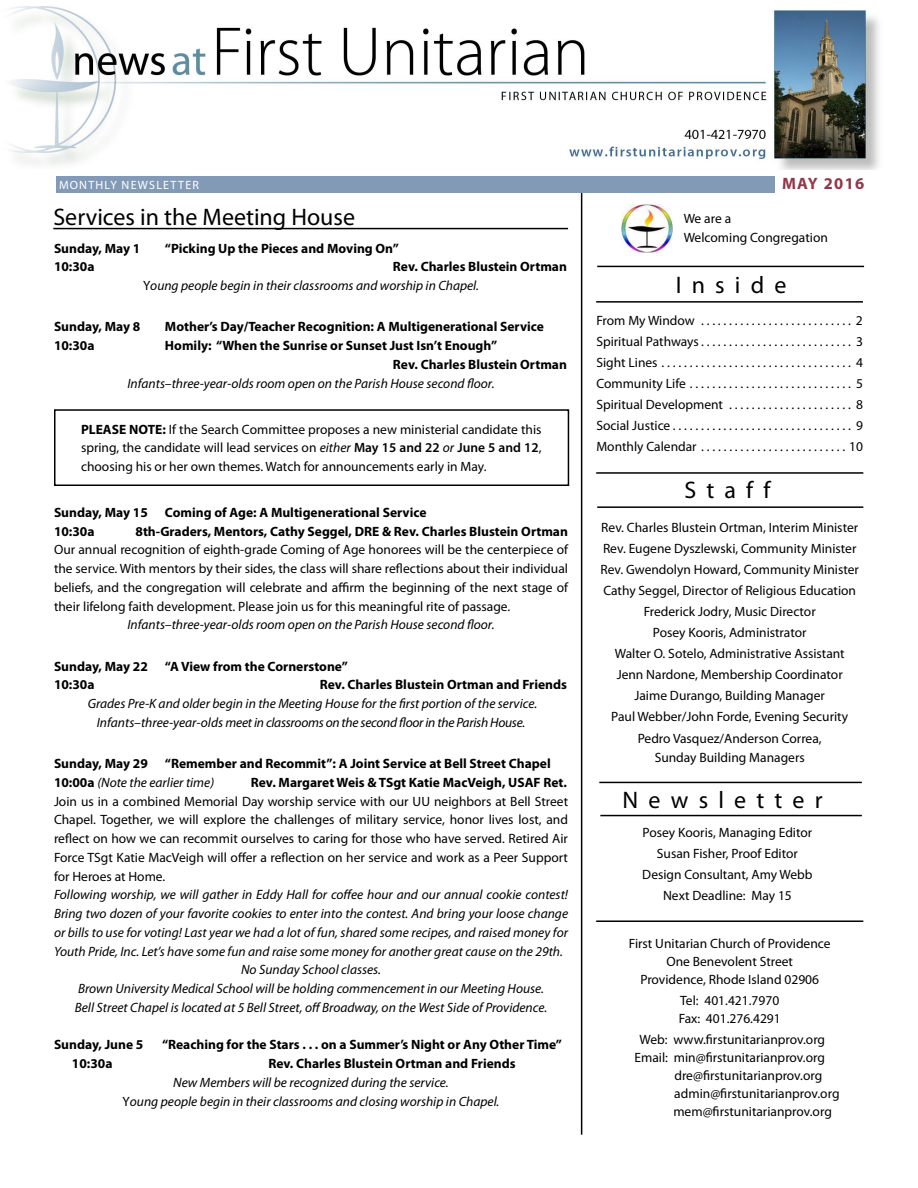
<style>
.page{position:relative;width:918px;height:1188px;background:#fff}
.page>*{position:absolute;margin:0;border:0;box-sizing:border-box;transform-origin:0 0}
.t1{font:24px "Myriad Pro";color:#000}
.t2{font:700 16.5px "Myriad Pro";letter-spacing:.08em;color:#91384a}
.t3{font:13.5px/21.1px "Myriad Pro";color:#000;text-align:center}
.t4{font:italic 13.5px/18.8px "Myriad Pro";color:#000;text-align:center}
.t5{font:700 13.5px/18.8px "Myriad Pro";color:#000}
.t6{font:12px "Myriad Pro";letter-spacing:.1em;color:#fff}
.s1{font-weight:700;font-style:normal}
.s2{font-style:normal}
.s3{font-weight:700}
.s4{font-style:italic}
.s5{font-weight:600}
.s6{font-weight:400;font-style:italic}
</style>
<div class="page">
<hr style="left:581px;top:187px;width:1px;height:948px;background:#000">
<img style="left:10px;top:6px;width:869px;height:164px">
<div style="left:56px;top:176px;width:718px;height:16px;background:#839ab7"></div>
<hr style="left:53px;top:228px;width:515px;height:1px;background:#000">
<hr style="left:596px;top:920px;width:267px;height:2px;background:#000">
<hr style="left:596px;top:472px;width:267px;height:2px;background:#000">
<hr style="left:597px;top:506px;width:266px;height:2px;background:#000">
<hr style="left:600px;top:815px;width:262px;height:1px;background:#000">
<hr style="left:599px;top:782px;width:263px;height:1px;background:#000">
<hr style="left:596px;top:301px;width:267px;height:2px;background:#000">
<hr style="left:597px;top:266px;width:267px;height:1px;background:#000">
<img style="left:622px;top:205px;width:50px;height:47px">
<div style="left:54px;top:409px;width:515px;height:77px;border:2px solid #000"></div>
<p class="t6" style="left:59px;top:177px;width:141px">MONTHLY NEWSLETTER</p>
<p class="t2" style="left:782px;top:172px;width:84px">MAY 2016</p>
<h1 class="t1" style="left:53px;top:202px;width:303px">Services in the Meeting House</h1>
<p class="t3" style="left:684px;top:209px;width:146px;line-height:18.8px;text-align:left">We are a<br>Welcoming Congregation</p>
<p class="t5" style="left:54px;top:238px;width:88px">Sunday, May 1</p>
<p class="t5" style="left:165px;top:238px;width:236px">“Picking Up the Pieces and Moving On”</p>
<p class="t5" style="left:54px;top:257px;width:42px">10:30a</p>
<p class="t4" style="left:143px;top:257px;width:425px;text-align:left;text-indent:250px"><span class="s1">Rev. Charles Blustein Ortman<br></span><span class="s2">Y</span>oung people begin in their classrooms and worship in Chapel.</p>
<p class="t5" style="left:54px;top:317px;width:88px">Sunday, May 8</p>
<p class="t5" style="left:165px;top:317px;width:380px">Mother’s Day/Teacher Recognition: A Multigenerational Service</p>
<p class="t5" style="left:54px;top:336px;width:42px">10:30a</p>
<p class="t5" style="left:393px;top:336px;width:176px;text-indent:-228px">Homily: “When the Sunrise or Sunset Just Isn’t Enough”<br>Rev. Charles Blustein Ortman</p>
<p class="t4" style="left:127px;top:373px;width:369px">Infants–three-year-olds room open on the Parish House second floor.</p>
<p class="t3" style="left:81px;top:420px;width:462px;line-height:18.8px;text-align:justify"><span class="s3">PLEASE NOTE:</span> If the Search Committee proposes a new ministerial candidate this spring, the candidate will lead services on <span class="s4">either</span> <span class="s5">May 15 and 22</span> <span class="s4">or</span> <span class="s5">June 5 and 12</span>, choosing his or her own themes. Watch for announcements early in May.</p>
<p class="t5" style="left:54px;top:503px;width:95px">Sunday, May 15</p>
<p class="t5" style="left:165px;top:503px;width:263px">Coming of Age: A Multigenerational Service</p>
<p class="t5" style="left:54px;top:521px;width:42px">10:30a</p>
<p class="t5" style="left:136px;top:521px;width:434px">8th-Graders, Mentors, Cathy Seggel, DRE &amp; Rev. Charles Blustein Ortman</p>
<p class="t3" style="left:54px;top:540px;width:516px;line-height:18.8px;text-align:justify">Our annual recognition of eighth-grade Coming of Age honorees will be the centerpiece of the service. With mentors by their sides, the class will share reflections about their individual beliefs, and the congregation will celebrate and affirm the beginning of the next stage of their lifelong faith development. Please join us for this meaningful rite of passage.</p>
<p class="t4" style="left:127px;top:615px;width:369px">Infants–three-year-olds room open on the Parish House second floor.</p>
<p class="t5" style="left:54px;top:656px;width:95px">Sunday, May 22</p>
<p class="t5" style="left:165px;top:656px;width:184px">“A View from the Cornerstone”</p>
<p class="t5" style="left:54px;top:675px;width:42px">10:30a</p>
<p class="t5" style="left:320px;top:675px;width:249px">Rev. Charles Blustein Ortman and Friends</p>
<p class="t4" style="left:88px;top:694px;width:451px">Grades Pre-K and older begin in the Meeting House for the first portion of the service.<br>Infants–three-year-olds meet in classrooms on the second floor in the Parish House.</p>
<p class="t5" style="left:54px;top:754px;width:95px">Sunday, May 29</p>
<h1 class="t1" style="left:676px;top:270px;width:112px">I n s i d e</h1>
<p class="t3" style="left:596px;top:309px;width:106px">From My Window ............................</p>
<p class="t3" style="left:856px;top:309px;width:8px">2</p>
<p class="t3" style="left:596px;top:330px;width:109px">Spiritual Pathways ...........................</p>
<p class="t3" style="left:856px;top:330px;width:8px">3</p>
<p class="t3" style="left:596px;top:351px;width:66px">Sight Lines ...................................</p>
<p class="t3" style="left:856px;top:351px;width:8px">4</p>
<p class="t3" style="left:596px;top:372px;width:94px">Community Life ..............................</p>
<p class="t3" style="left:856px;top:372px;width:8px">5</p>
<p class="t3" style="left:596px;top:393px;width:134px">Spiritual Development ......................</p>
<p class="t3" style="left:856px;top:393px;width:8px">8</p>
<p class="t3" style="left:596px;top:414px;width:81px">Social Justice ................................</p>
<p class="t3" style="left:856px;top:414px;width:8px">9</p>
<p class="t3" style="left:596px;top:435px;width:105px">Monthly Calendar ...........................</p>
<p class="t3" style="left:849px;top:435px;width:15px">10</p>
<h1 class="t1" style="left:684px;top:475px;width:88px">S t a f f</h1>
<p class="t3" style="left:600px;top:517px;width:260px">Rev. Charles Blustein Ortman, Interim Minister Rev. Eugene Dyszlewski, Community Minister Rev. Gwendolyn Howard, Community Minister Cathy Seggel, Director of Religious Education Frederick Jodry, Music Director<br>Posey Kooris, Administrator<br>Walter O. Sotelo, Administrative Assistant Jenn Nardone, Membership Coordinator Jaime Durango, Building Manager<br>Paul Webber/John Forde, Evening Security Pedro Vasquez/Anderson Correa,</p>
<p class="t3" style="left:655px;top:746px;width:152px">Sunday Building Managers</p>
<p class="t5" style="left:54px;top:754px;width:498px;text-indent:111px">“Remember and Recommit”: A Joint Service at Bell Street Chapel<br>10:00a <span class="s6">(Note the earlier time)</span></p>
<p class="t5" style="left:251px;top:773px;width:318px">Rev. Margaret Weis &amp; TSgt Katie MacVeigh, USAF Ret.</p>
<p class="t3" style="left:54px;top:792px;width:516px;line-height:18.8px;text-align:justify">Join us in a combined Memorial Day worship service with our UU neighbors at Bell Street Chapel. Together, we will explore the challenges of military service, honor lives lost, and reflect on how we can recommit ourselves to caring for those who have served. Retired Air Force TSgt Katie MacVeigh will offer a reflection on her service and work as a Peer Support for Heroes at Home.</p>
<p class="t4" style="left:54px;top:885px;width:516px">Following worship, we will gather in Eddy Hall for coffee hour and our annual cookie contest!<br>Bring two dozen of your favorite cookies to enter into the contest. And bring your loose change or bills to use for voting! Last year we had a lot of fun, shared some recipes, and raised money for Youth Pride, Inc. Let’s have some fun and raise some money for another great cause on the 29th.<br>No Sunday School classes.<br>Brown University Medical School will be holding commencement in our Meeting House.<br>Bell Street Chapel is located at 5 Bell Street, off Broadway, on the West Side of Providence.</p>
<p class="t5" style="left:54px;top:1035px;width:91px">Sunday, June 5</p>
<p class="t5" style="left:162px;top:1035px;width:402px">“Reaching for the Stars . . . on a Summer’s Night or Any Other Time”</p>
<p class="t5" style="left:72px;top:1054px;width:42px">10:30a</p>
<p class="t5" style="left:268px;top:1054px;width:249px">Rev. Charles Blustein Ortman and Friends</p>
<p class="t4" style="left:123px;top:1073px;width:378px">New Members will be recognized during the service.<br><span class="s2">Y</span>oung people begin in their classrooms and closing worship in Chapel.</p>
<h1 class="t1" style="left:623px;top:785px;width:202px">N e w s l e t t e r</h1>
<p class="t3" style="left:642px;top:822px;width:172px">Posey Kooris, Managing Editor<br>Susan Fisher, Proof Editor<br>Design Consultant, Amy Webb<br>Next Deadline: May 15</p>
<p class="t3" style="left:629px;top:935px;width:203px;line-height:18px">First Unitarian Church of Providence<br>One Benevolent Street<br>Providence, Rhode Island 02906</p>
<p class="t3" style="left:679px;top:992px;width:104px;line-height:18px;text-align:left">Tel: 401.421.7970<br>Fax: 401.276.4291</p>
<p class="t3" style="left:640px;top:1029px;width:187px">Web: www.firstunitarianprov.org</p>
<p class="t3" style="left:635px;top:1047px;width:192px">Email: min@firstunitarianprov.org</p>
<p class="t3" style="left:674px;top:1065px;width:149px">dre@firstunitarianprov.org</p>
<p class="t3" style="left:674px;top:1083px;width:167px">admin@firstunitarianprov.org</p>
<p class="t3" style="left:673px;top:1101px;width:160px">mem@firstunitarianprov.org</p>
</div>
